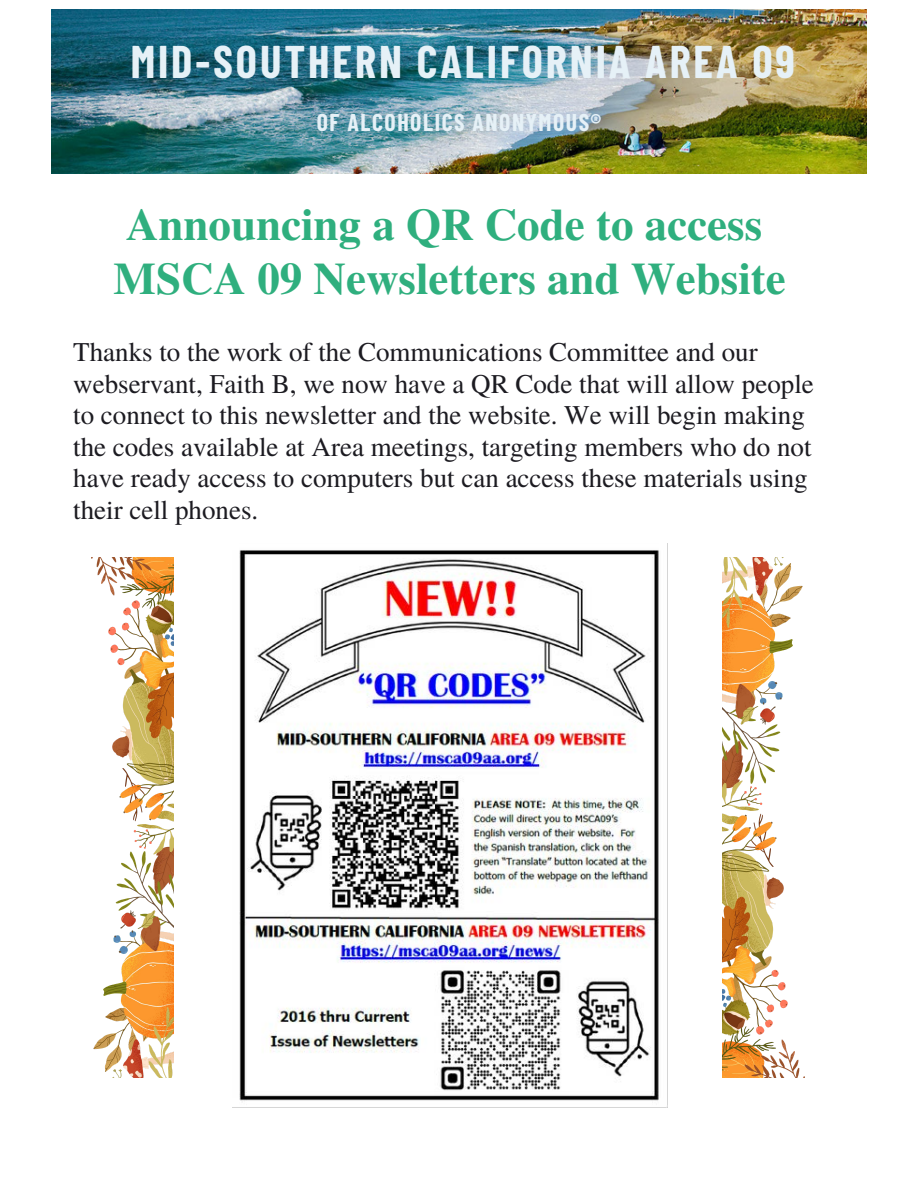
<style>
.page{position:relative;width:918px;height:1188px;background:#fff}
.page>*{position:absolute;margin:0;border:0;box-sizing:border-box;transform-origin:0 0}
.t1{font:700 45px "Te X Gyre Termes";color:#2faf7e}
.t2{font:700 44.7px "Barlow Condensed";letter-spacing:.065em;color:#e6f1f7}
.t3{font:27px/31.5px "Te X Gyre Termes";color:#1c1b21}
.t4{font:700 23.7px "Barlow Condensed";letter-spacing:.065em;color:#e6f1f7}
</style>
<div class="page">
<img style="left:52px;top:10px;width:814px;height:164px">
<img style="left:239px;top:550px;width:420px;height:552px">
<img style="left:92px;top:558px;width:82px;height:519px">
<img style="left:722px;top:557px;width:83px;height:520px">
<p class="t2" style="left:131px;top:34px;width:666px">MID-SOUTHERN CALIFORNIA AREA 09</p>
<p class="t4" style="left:317px;top:107px;width:286px">OF ALCOHOLICS ANONYMOUS®</p>
<p class="t1" style="left:126px;top:189px;width:638px">Announcing a QR Code to access</p>
<p class="t1" style="left:114px;top:243px;width:674px">MSCA 09 Newsletters and Website</p>
<p class="t3" style="left:73px;top:335px;width:742px">Thanks to the work of the Communications Committee and our webservant, Faith B, we now have a QR Code that will allow people to connect to this newsletter and the website. We will begin making the codes available at Area meetings, targeting members who do not have ready access to computers but can access these materials using their cell phones.</p>
</div>
